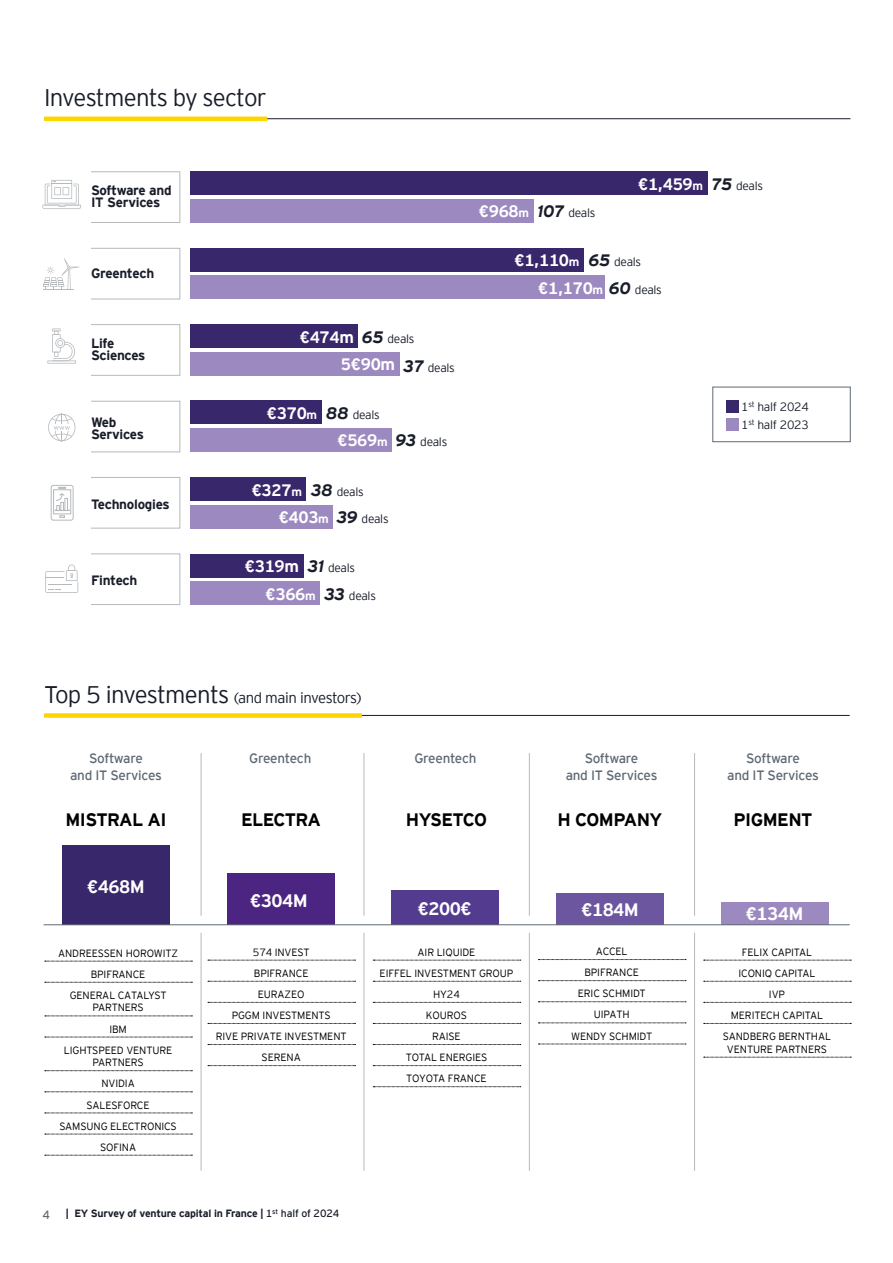
<style>
.page{position:relative;width:893px;height:1263px;background:#fff}
.page>*{position:absolute;margin:0;border:0;box-sizing:border-box;transform-origin:0 0}
.t1{font:300 24px "EY Interstate";letter-spacing:-.035em;color:#181d29}
.t2{font:700 18px "EY Interstate";letter-spacing:-.03em;color:#000}
.t3{font:700 18px "EY Interstate";letter-spacing:-.03em;color:#fff}
.t4{font:700 16.5px/27.6px "EY Interstate";letter-spacing:-.02em;color:#fff}
.t5{font:300 15px "EY Interstate";letter-spacing:-.03em;color:#181d29}
.t6{font:13.5px/17.5px "EY Interstate";letter-spacing:-.02em;color:#606973;text-align:center}
.t7{font:700 13.5px/12px "EY Interstate";letter-spacing:-.02em;color:#181d29}
.t8{font:300 12px/18px "EY Interstate";letter-spacing:-.025em;color:#181d29}
.t9{font:12px "EY Interstate";color:#606973}
.t10{font:300 10.5px/21.1px "EY Interstate";letter-spacing:-.01em;color:#000;text-align:center}
.t11{font:700 10.5px "EY Interstate";letter-spacing:-.025em;color:#181d29}
.s1{font-weight:700;font-style:italic;font-size:16.5px}
.s2{font-size:12px}
.s3{font-size:24px}
.s4{font-weight:400}
</style>
<div class="page">
<div style="left:62px;top:845px;width:107px;height:79px;background:#39276c"></div>
<div style="left:227px;top:873px;width:107px;height:51px;background:#4c2583"></div>
<div style="left:392px;top:890px;width:107px;height:34px;background:#533b8f"></div>
<div style="left:557px;top:893px;width:107px;height:31px;background:#6d56a0"></div>
<div style="left:721px;top:902px;width:107px;height:22px;background:#9c89c0"></div>
<hr style="left:44px;top:118px;width:806px;height:1px;background:#181d29">
<hr style="left:44px;top:117px;width:223px;height:4px;background:#ffd500">
<hr style="left:44px;top:715px;width:806px;height:1px;background:#181d29">
<div style="left:44px;top:713px;width:318px;height:5px;background:#ffd500"></div>
<svg style="left:373px;top:960px;width:148px;height:1px"></svg>
<svg style="left:373px;top:981px;width:148px;height:1px"></svg>
<svg style="left:373px;top:1002px;width:148px;height:1px"></svg>
<svg style="left:373px;top:1023px;width:148px;height:1px"></svg>
<svg style="left:373px;top:1044px;width:148px;height:1px"></svg>
<svg style="left:373px;top:1065px;width:148px;height:1px"></svg>
<svg style="left:373px;top:1086px;width:148px;height:1px"></svg>
<svg style="left:538px;top:959px;width:148px;height:1px"></svg>
<svg style="left:538px;top:980px;width:148px;height:1px"></svg>
<svg style="left:538px;top:1001px;width:148px;height:1px"></svg>
<svg style="left:538px;top:1023px;width:148px;height:1px"></svg>
<svg style="left:538px;top:1044px;width:148px;height:1px"></svg>
<svg style="left:704px;top:960px;width:147px;height:1px"></svg>
<svg style="left:704px;top:981px;width:147px;height:1px"></svg>
<svg style="left:704px;top:1002px;width:147px;height:1px"></svg>
<svg style="left:704px;top:1023px;width:147px;height:1px"></svg>
<svg style="left:704px;top:1057px;width:147px;height:1px"></svg>
<svg style="left:45px;top:961px;width:147px;height:1px"></svg>
<svg style="left:45px;top:982px;width:147px;height:1px"></svg>
<svg style="left:45px;top:1016px;width:147px;height:1px"></svg>
<svg style="left:45px;top:1037px;width:147px;height:1px"></svg>
<svg style="left:45px;top:1070px;width:147px;height:1px"></svg>
<svg style="left:45px;top:1091px;width:147px;height:1px"></svg>
<svg style="left:45px;top:1113px;width:147px;height:1px"></svg>
<svg style="left:45px;top:1134px;width:147px;height:1px"></svg>
<svg style="left:45px;top:1155px;width:147px;height:1px"></svg>
<svg style="left:208px;top:960px;width:147px;height:1px"></svg>
<svg style="left:208px;top:981px;width:147px;height:1px"></svg>
<svg style="left:208px;top:1002px;width:147px;height:1px"></svg>
<svg style="left:208px;top:1023px;width:147px;height:1px"></svg>
<svg style="left:208px;top:1044px;width:147px;height:1px"></svg>
<svg style="left:208px;top:1065px;width:147px;height:1px"></svg>
<hr style="left:44px;top:924px;width:806px;height:1px;background:#606973">
<hr style="left:201px;top:933px;width:1px;height:238px;background:#b5b9bc">
<hr style="left:201px;top:753px;width:1px;height:163px;background:#b5b9bc">
<hr style="left:364px;top:933px;width:1px;height:238px;background:#b5b9bc">
<hr style="left:364px;top:753px;width:1px;height:163px;background:#b5b9bc">
<hr style="left:529px;top:933px;width:1px;height:238px;background:#b5b9bc">
<hr style="left:529px;top:753px;width:1px;height:163px;background:#b5b9bc">
<hr style="left:694px;top:933px;width:1px;height:238px;background:#b5b9bc">
<hr style="left:694px;top:753px;width:1px;height:163px;background:#b5b9bc">
<svg style="left:45px;top:564px;width:33px;height:29px"></svg>
<div style="left:190px;top:554px;width:113px;height:23px;background:#39276c"></div>
<div style="left:190px;top:581px;width:130px;height:24px;background:#9c89c0"></div>
<div style="left:91px;top:553px;width:89px;height:52px;border:1px solid #b5b9bc"></div>
<hr style="left:43px;top:289px;width:30px;height:1px;background:#b5b9bc">
<svg style="left:43px;top:258px;width:36px;height:31px"></svg>
<div style="left:190px;top:248px;width:394px;height:24px;background:#39276c"></div>
<div style="left:190px;top:275px;width:415px;height:24px;background:#9c89c0"></div>
<div style="left:91px;top:248px;width:89px;height:51px;border:1px solid #b5b9bc"></div>
<hr style="left:47px;top:360px;width:29px;height:4px;background:#d2d5d6">
<hr style="left:48px;top:361px;width:27px;height:2px;background:#b5b9bc">
<svg style="left:52px;top:328px;width:23px;height:33px"></svg>
<div style="left:190px;top:324px;width:168px;height:24px;background:#39276c"></div>
<div style="left:190px;top:352px;width:209px;height:24px;background:#9c89c0"></div>
<div style="left:91px;top:324px;width:89px;height:52px;border:1px solid #b5b9bc"></div>
<div style="left:190px;top:172px;width:517px;height:23px;background:#39276c"></div>
<div style="left:190px;top:199px;width:343px;height:24px;background:#9c89c0"></div>
<svg style="left:42px;top:180px;width:39px;height:29px"></svg>
<div style="left:91px;top:171px;width:89px;height:52px;border:1px solid #b5b9bc"></div>
<div style="left:190px;top:401px;width:131px;height:23px;background:#39276c"></div>
<div style="left:190px;top:428px;width:202px;height:24px;background:#9c89c0"></div>
<div style="left:91px;top:401px;width:89px;height:51px;border:1px solid #b5b9bc"></div>
<svg style="left:48px;top:414px;width:27px;height:27px"></svg>
<div style="left:726px;top:400px;width:12px;height:13px;background:#39276c"></div>
<div style="left:726px;top:418px;width:12px;height:13px;background:#9c89c0"></div>
<div style="left:713px;top:387px;width:137px;height:55px;border:1px solid #606973"></div>
<div style="left:190px;top:477px;width:116px;height:24px;background:#39276c"></div>
<div style="left:190px;top:505px;width:143px;height:24px;background:#9c89c0"></div>
<div style="left:91px;top:477px;width:89px;height:51px;border:1px solid #b5b9bc"></div>
<svg style="left:50px;top:485px;width:24px;height:36px"></svg>
<h1 class="t1" style="left:44px;top:81px;width:224px">Investments by sector</h1>
<p class="t7" style="left:91px;top:184px;width:82px">Software and<br>IT Services</p>
<p class="t7" style="left:91px;top:267px;width:65px">Greentech</p>
<p class="t7" style="left:91px;top:336px;width:56px">Life<br>Sciences</p>
<p class="t7" style="left:91px;top:415px;width:55px">Web<br>Services</p>
<p class="t7" style="left:91px;top:497px;width:80px">Technologies</p>
<p class="t7" style="left:91px;top:573px;width:48px">Fintech</p>
<p class="t8" style="left:362px;top:329px;width:54px"><span class="s1">65</span> deals</p>
<p class="t8" style="left:403px;top:358px;width:53px"><span class="s1">37</span> deals</p>
<h3 class="t4" style="left:341px;top:322px;width:56px;text-indent:-41px">€474m<br>5€90m</h3>
<h3 class="t4" style="left:267px;top:398px;width:52px">€370<span class="s2">m</span></h3>
<p class="t8" style="left:326px;top:405px;width:55px"><span class="s1">88</span> deals</p>
<h3 class="t4" style="left:337px;top:426px;width:52px">€569<span class="s2">m</span></h3>
<p class="t8" style="left:395px;top:432px;width:54px"><span class="s1">93</span> deals</p>
<p class="t8" style="left:311px;top:482px;width:54px"><span class="s1">38</span> deals</p>
<p class="t8" style="left:336px;top:509px;width:54px"><span class="s1">39</span> deals</p>
<h3 class="t4" style="left:279px;top:475px;width:52px;text-indent:-27px">€327<span class="s2">m </span>€403<span class="s2">m</span></h3>
<p class="t8" style="left:307px;top:558px;width:49px"><span class="s1">31</span> deals</p>
<p class="t8" style="left:324px;top:586px;width:53px"><span class="s1">33</span> deals</p>
<h3 class="t4" style="left:266px;top:551px;width:52px;text-indent:-21px">€319m €366<span class="s2">m</span></h3>
<h3 class="t4" style="left:479px;top:197px;width:52px">€968<span class="s2">m</span></h3>
<p class="t8" style="left:537px;top:203px;width:60px"><span class="s1">107</span> deals</p>
<h3 class="t4" style="left:638px;top:169px;width:66px">€1,459<span class="s2">m</span></h3>
<p class="t8" style="left:711px;top:176px;width:54px"><span class="s1">75</span> deals</p>
<p class="t8" style="left:589px;top:252px;width:54px"><span class="s1">65</span> deals</p>
<p class="t8" style="left:609px;top:280px;width:54px"><span class="s1">60</span> deals</p>
<h3 class="t4" style="left:538px;top:246px;width:66px;text-indent:-24px">€1,110<span class="s2">m </span>€1,170<span class="s2">m</span></h3>
<p class="t8" style="left:741px;top:397px;width:69px">1<sup>st</sup> half 2024<br>1<sup>st</sup> half 2023</p>
<h3 class="t5" style="left:44px;top:687px;width:319px"><span class="s3">Top 5 investments</span> (and main investors)</h3>
<p class="t6" style="left:70px;top:748px;width:93px">Software<br>and IT Services</p>
<p class="t6" style="left:249px;top:748px;width:64px">Greentech</p>
<p class="t6" style="left:414px;top:748px;width:64px">Greentech</p>
<h2 class="t2" style="left:65px;top:807px;width:103px">MISTRAL AI</h2>
<h2 class="t2" style="left:241px;top:807px;width:81px">ELECTRA</h2>
<h2 class="t2" style="left:406px;top:807px;width:83px">HYSETCO</h2>
<h2 class="t2" style="left:557px;top:807px;width:107px">H COMPANY</h2>
<h2 class="t2" style="left:733px;top:807px;width:81px">PIGMENT</h2>
<p class="t6" style="left:566px;top:748px;width:93px">Software<br>and IT Services</p>
<p class="t6" style="left:727px;top:748px;width:93px">Software<br>and IT Services</p>
<h2 class="t3" style="left:87px;top:873px;width:59px">€468M</h2>
<p class="t10" style="left:58px;top:942px;width:121px">ANDREESSEN HOROWITZ<br>BPIFRANCE<br>GENERAL CATALYST</p>
<p class="t10" style="left:64px;top:996px;width:110px">PARTNERS<br>IBM<br>LIGHTSPEED VENTURE</p>
<p class="t10" style="left:59px;top:1051px;width:119px">PARTNERS<br>NVIDIA<br>SALESFORCE<br>SAMSUNG ELECTRONICS<br>SOFINA</p>
<h2 class="t3" style="left:250px;top:888px;width:59px">€304M</h2>
<p class="t10" style="left:216px;top:941px;width:132px">574 INVEST<br>BPIFRANCE<br>EURAZEO<br>PGGM INVESTMENTS<br>RIVE PRIVATE INVESTMENT<br>SERENA</p>
<p class="t9" style="left:43px;top:1206px;width:9px">4</p>
<p class="t11" style="left:66px;top:1206px;width:275px">| EY Survey of venture capital in France | <span class="s4">1</span><sup>st</sup> <span class="s4">half of 2024</span></p>
<h2 class="t3" style="left:418px;top:895px;width:55px">€200€</h2>
<h2 class="t3" style="left:581px;top:896px;width:59px">€184M</h2>
<h2 class="t3" style="left:746px;top:901px;width:59px">€134M</h2>
<p class="t10" style="left:380px;top:941px;width:135px">AIR LIQUIDE<br>EIFFEL INVESTMENT GROUP<br>HY24<br>KOUROS<br>RAISE<br>TOTAL ENERGIES<br>TOYOTA FRANCE</p>
<p class="t10" style="left:571px;top:940px;width:82px">ACCEL<br>BPIFRANCE<br>ERIC SCHMIDT<br>UIPATH<br>WENDY SCHMIDT</p>
<p class="t10" style="left:723px;top:941px;width:110px">FELIX CAPITAL<br>ICONIQ CAPITAL<br>IVP<br>MERITECH CAPITAL<br>SANDBERG BERNTHAL</p>
<p class="t10" style="left:727px;top:1038px;width:102px">VENTURE PARTNERS</p>
</div>
